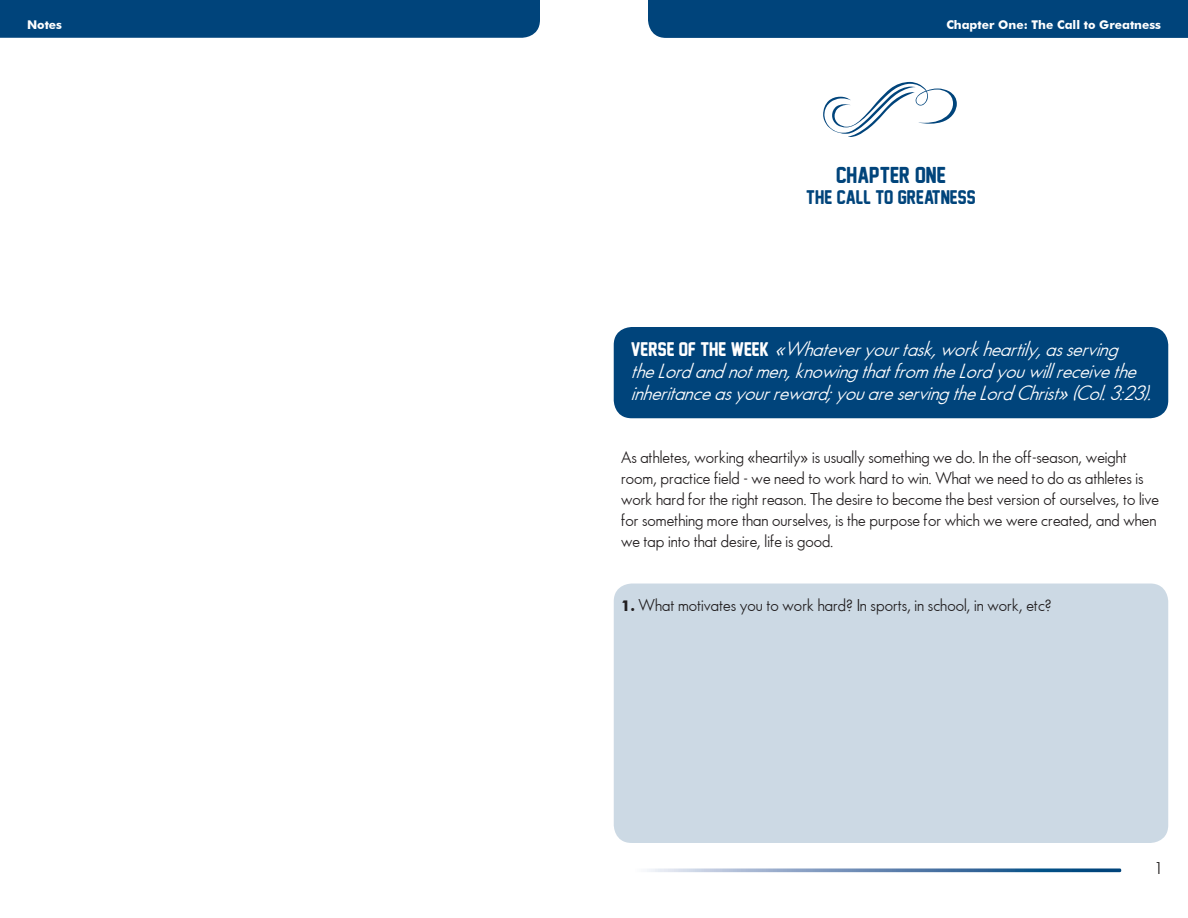
<style>
.page{position:relative;width:1188px;height:918px;background:#fff}
.page>*{position:absolute;margin:0;border:0;box-sizing:border-box;transform-origin:0 0}
.t1{font:21px "New Athletic M54";color:#00447b}
.t2{font:italic 18px/21.6px "Futena";color:#fff}
.t3{font:18px "New Athletic M54";color:#00447b}
.t4{font:15px/21px "Futena";color:#231f20}
.t5{font:700 12px "Futura BT";color:#fff}
.s1{font-family:"New Athletic M54";font-style:normal}
.s2{font-family:"Futura BT";font-weight:700}
</style>
<div class="page">
<div style="left:614px;top:584px;width:554px;height:259px;background:#ccd9e4;border-radius:18px"></div>
<div style="left:614px;top:327px;width:554px;height:91px;background:#00447b;border-radius:18px"></div>
<div style="left:648px;top:0;width:540px;height:38px;background:#00447b"></div>
<svg style="left:647px;top:868px;width:474px;height:4px;background:#7798ba"></svg>
<div style="left:0;top:0;width:540px;height:38px;background:#00447b"></div>
<svg style="left:823px;top:82px;width:134px;height:55px"></svg>
<p class="t5" style="left:27px;top:17px;width:37px">Notes</p>
<p class="t5" style="left:946px;top:17px;width:216px">Chapter One: The Call to Greatness</p>
<h1 class="t1" style="left:836px;top:162px;width:111px">CHAPTER ONE</h1>
<p class="t3" style="left:806px;top:187px;width:171px">THE CALL TO GREATNESS</p>
<p class="t2" style="left:631px;top:341px;width:528px"><span class="s1">V E R S E O F T H E W E E K :</span> «Whateveryourtask,work heartily,asserving theLordandnotmen,knowingthatfrom theLordyouwillreceivethe inheritanceasyourreward; youareservingtheLordChrist» (Col.3:23).</p>
<p class="t4" style="left:621px;top:448px;width:540px">As athletes, working «heartily» is usually something we do. In the off-season, weight room, practice field - we need to work hard to win. What we need to do as athletes is work hard for the right reason. The desire to become the best version of ourselves, to live for something more than ourselves, is the purpose for which we were created, and when we tap into that desire, life is good.</p>
<p class="t4" style="left:621px;top:596px;width:433px"><span class="s2">1.</span> What motivates you to work hard? In sports, in school, in work, etc?</p>
<p class="t4" style="left:1156px;top:859px;width:6px">1</p>
</div>
